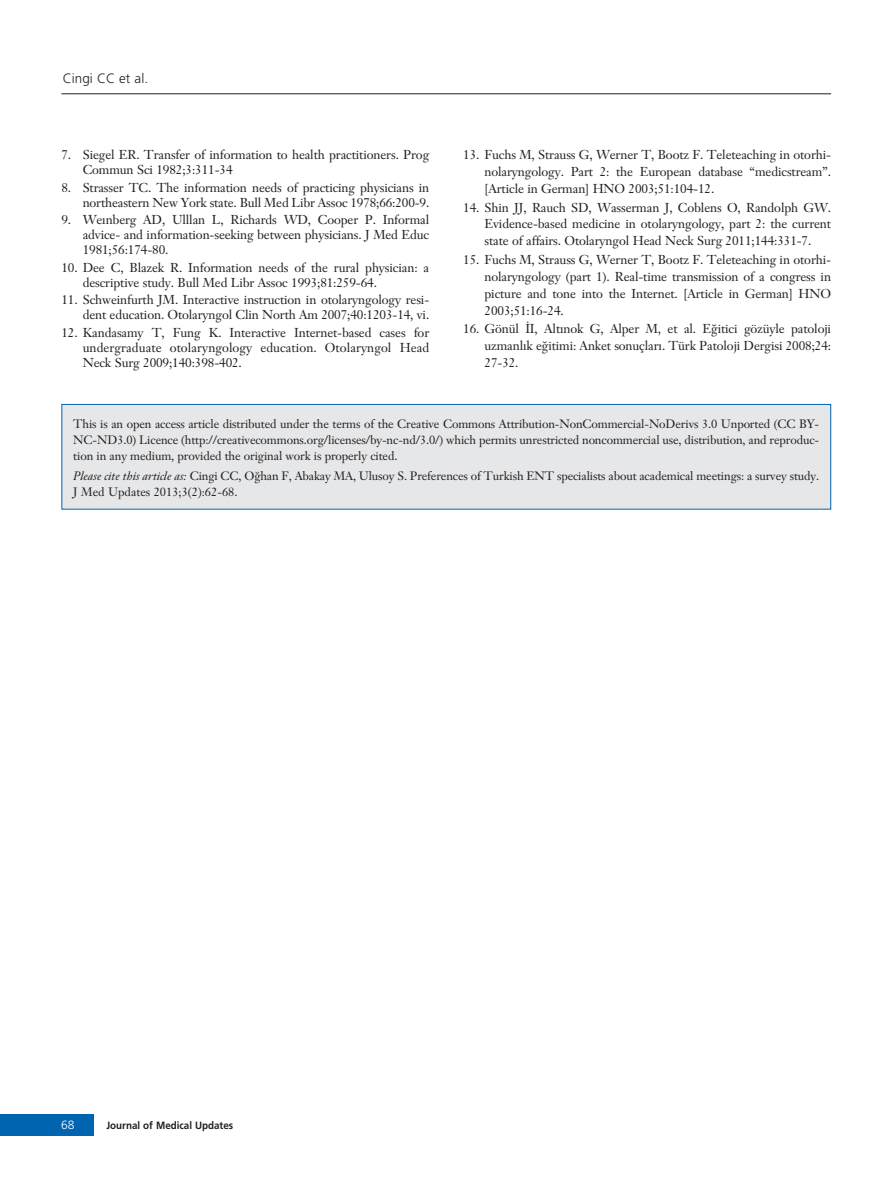
<style>
.page{position:relative;width:893px;height:1191px;background:#fff}
.page>*{position:absolute;margin:0;border:0;box-sizing:border-box;transform-origin:0 0}
.t1{font:300 13.5px "Frutiger";color:#231f20}
.t2{font:12.75px/16.8px "Janson Text";letter-spacing:-.01em;color:#231f20;text-align:justify}
.t3{font:12px/15.9px "Janson Text";letter-spacing:-.01em;color:#231f20;text-align:justify}
.t4{font:300 12px "Frutiger";color:#fff}
.t5{font:700 10.5px "Frutiger";color:#231f20;scale:.94 1}
.s1{font-style:italic}
</style>
<div class="page">
<div style="left:0;top:1114px;width:93px;height:21px;background:#0064b1"></div>
<hr style="left:61px;top:93px;width:770px;height:1px;background:#231f20">
<div style="left:62px;top:405px;width:768px;height:104px;background:#e6e7e8"></div>
<div style="left:61px;top:404px;width:770px;height:105px;border:1px solid #0064b1"></div>
<p class="t1" style="left:63px;top:73px;width:87px">Cingi CC et al.</p>
<p class="t2" style="left:83px;top:148px;width:348px;line-height:15.1px;text-indent:-21px">7. Siegel ER. Transfer of information to health practitioners. Prog<br>Commun Sci 1982;3:311-34</p>
<p class="t2" style="left:61px;top:181px;width:369px;line-height:15.1px;text-align:right">8. Strasser TC. The information needs of practicing physicians in northeastern New York state. Bull Med Libr Assoc 1978;66:200-9.</p>
<p class="t2" style="left:83px;top:213px;width:348px;line-height:15.1px;text-indent:-21px">9. We›nberg AD, Ulllan L, Richards WD, Cooper P. Informal advice- and information-seeking between physicians. J Med Educ 1981;56:174-80.</p>
<p class="t2" style="left:83px;top:261px;width:348px;line-height:15.1px;text-indent:-21px">10. Dee C, Blazek R. Information needs of the rural physician: a descriptive study. Bull Med Libr Assoc 1993;81:259-64.</p>
<p class="t2" style="left:61px;top:293px;width:369px;line-height:15.1px;text-align:right">11. Schweinfurth JM. Interactive instruction in otolaryngology resi&shy;dent education. Otolaryngol Clin North Am 2007;40:1203-14, vi.</p>
<p class="t2" style="left:83px;top:326px;width:348px;line-height:15.1px;text-indent:-21px">12. Kandasamy T, Fung K. Interactive Internet-based cases for undergraduate otolaryngology education. Otolaryngol Head Neck Surg 2009;140:398-402.</p>
<p class="t2" style="left:485px;top:147px;width:348px;text-indent:-21px">13. Fuchs M, Strauss G, Werner T, Bootz F. Teleteaching in otorhi&shy;nolaryngology. Part 2: the European database “medicstream”. [Article in German] HNO 2003;51:104-12.</p>
<p class="t2" style="left:485px;top:200px;width:348px;text-indent:-21px">14. Shin JJ, Rauch SD, Wasserman J, Coblens O, Randolph GW.<br>Evidence-based medicine in otolaryngology, part 2: the current state of affairs. Otolaryngol Head Neck Surg 2011;144:331-7.</p>
<p class="t2" style="left:485px;top:253px;width:348px;text-indent:-21px">15. Fuchs M, Strauss G, Werner T, Bootz F. Teleteaching in otorhi&shy;nolaryngology (part 1). Real-time transmission of a congress in picture and tone into the Internet. [Article in German] HNO 2003;51:16-24.</p>
<p class="t2" style="left:485px;top:322px;width:348px;text-indent:-21px">16. Gönül ‹I, Alt›nok G, Alper M, et al. E¤itici gözüyle patoloji uzmanl›k e¤itimi: Anket sonuçlar›. Türk Patoloji Dergisi 2008;24:<br>27-32.</p>
<p class="t3" style="left:73px;top:417px;width:747px">This is an open access article distributed under the terms of the Creative Commons Attribution-NonCommercial-NoDerivs 3.0 Unported (CC BY-NC-ND3.0) Licence (http://creativecommons.org/licenses/by-nc-nd/3.0/) which permits unrestricted noncommercial use, distribution, and reproduc&shy;tion in any medium, provided the original work is properly cited.</p>
<p class="t3" style="left:73px;top:469px;width:747px"><span class="s1">Please cite this article as:</span> Cingi CC, O¤han F, Abakay MA, Ulusoy S. Preferences of Turkish ENT specialists about academical meetings: a survey study.<br>J Med Updates 2013;3(2):62-68.</p>
<p class="t4" style="left:61px;top:1119px;width:15px">68</p>
<p class="t5" style="left:106px;top:1120px;width:136px">Journal of Medical Updates</p>
</div>
